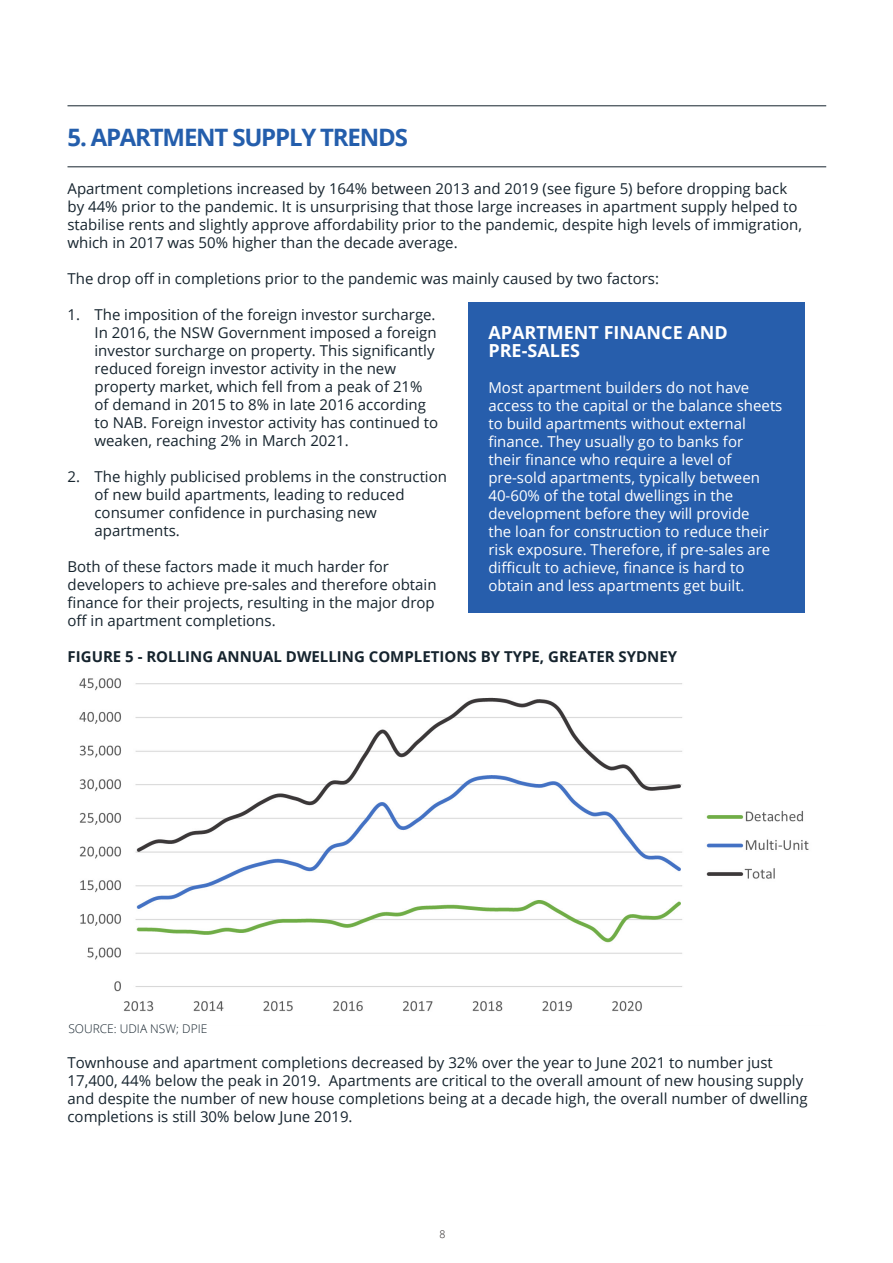
<style>
.page{position:relative;width:893px;height:1263px;background:#fff}
.page>*{position:absolute;margin:0;border:0;box-sizing:border-box;transform-origin:0 0}
.Chapter_Title_-_Alig{font:700 24px "Open Sans";letter-spacing:-.05em;color:#245eac}
.Body_Text{font:700 18px/18px "Open Sans";color:#fff}
.Body_Text-2{font:15px/18px "Open Sans";color:#16242e}
.Body_Text-3{font:15px/18px "Open Sans";color:#fff}
.Body_Text-4{font:700 15px "Open Sans";color:#16242e}
.Body_Text-5{font:300 12px "Open Sans";color:#16242e}
.t1{font:300 10.5px "Open Sans";color:#231f20}
</style>
<div class="page">
<hr style="left:68px;top:105px;width:758px;height:1px;background:#16242e">
<hr style="left:68px;top:166px;width:758px;height:1px;background:#16242e">
<div style="left:468px;top:302px;width:337px;height:311px;background:#275eac"></div>
<img style="left:79px;top:678px;width:730px;height:334px">
<p class="Chapter_Title_-_Alig" style="left:68px;top:120px;width:342px">5. APARTMENT SUPPLY TRENDS</p>
<p class="Body_Text-2" style="left:68px;top:179px;width:736px">Apartment completions increased by 164% between 2013 and 2019 (see figure 5) before dropping back by 44% prior to the pandemic. It is unsurprising that those large increases in apartment supply helped to stabilise rents and slightly approve affordability prior to the pandemic, despite high levels of immigration, which in 2017 was 50% higher than the decade average.</p>
<p class="Body_Text-2" style="left:68px;top:269px;width:593px">The drop off in completions prior to the pandemic was mainly caused by two factors:</p>
<p class="Body_Text-2" style="left:94px;top:305px;width:345px;text-indent:-27px">1. The imposition of the foreign investor surcharge.<br>In 2016, the NSW Government imposed a foreign investor surcharge on property. This significantly reduced foreign investor activity in the new property market, which fell from a peak of 21% of demand in 2015 to 8% in late 2016 according to NAB. Foreign investor activity has continued to weaken, reaching 2% in March 2021.</p>
<p class="Body_Text-2" style="left:94px;top:467px;width:354px;text-indent:-27px">2. The highly publicised problems in the construction of new build apartments, leading to reduced consumer confidence in purchasing new apartments.</p>
<p class="Body_Text-2" style="left:68px;top:557px;width:371px">Both of these factors made it much harder for developers to achieve pre-sales and therefore obtain finance for their projects, resulting in the major drop off in apartment completions.</p>
<p class="Body_Text" style="left:488px;top:323px;width:241px">APARTMENT FINANCE AND<br>PRE-SALES</p>
<p class="Body_Text-3" style="left:488px;top:378px;width:295px">Most apartment builders do not have access to the capital or the balance sheets to build apartments without external finance. They usually go to banks for<br>their finance who require a level of pre-sold apartments, typically between 40-60% of the total dwellings in the development before they will provide<br>the loan for construction to reduce their risk exposure. Therefore, if pre-sales are difficult to achieve, finance is hard to obtain and less apartments get built.</p>
<p class="Body_Text-4" style="left:68px;top:646px;width:611px">FIGURE 5 - ROLLING ANNUAL DWELLING COMPLETIONS BY TYPE, GREATER SYDNEY</p>
<p class="Body_Text-5" style="left:68px;top:1021px;width:140px">SOURCE: UDIA NSW; DPIE</p>
<p class="Body_Text-2" style="left:68px;top:1053px;width:742px">Townhouse and apartment completions decreased by 32% over the year to June 2021 to number just 17,400, 44% below the peak in 2019. Apartments are critical to the overall amount of new housing supply and despite the number of new house completions being at a decade high, the overall number of dwelling completions is still 30% below June 2019.</p>
<p class="t1" style="left:439px;top:1226px;width:7px">8</p>
</div>
